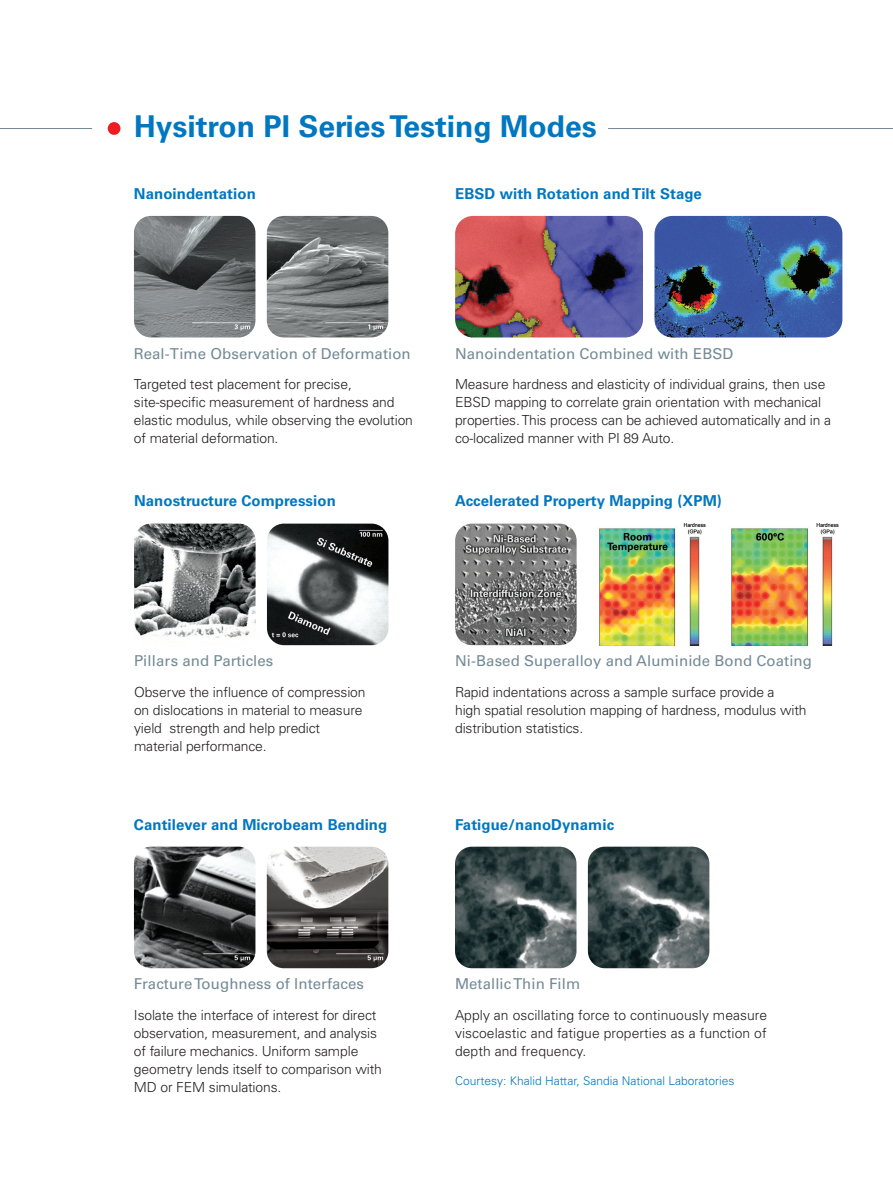
<style>
.page{position:relative;width:893px;height:1187px;background:#fff}
.page>*{position:absolute;margin:0;border:0;box-sizing:border-box;transform-origin:0 0}
.Subhead{font:700 30px "Univers LT Std";color:#0077c0}
._2nd_Subhead{font:15px "Univers LT Std";letter-spacing:.005em;color:#738a95}
.Subhead-2{font:700 15px "Univers LT Std";letter-spacing:.005em;color:#0077c0}
._2nd_Subhead-2{font:300 13.8px/18px "Univers LT Std";letter-spacing:-.01em;color:#231f20}
.captions{font:300 12px "Univers LT Std";color:#0077c0}
</style>
<div class="page">
<img style="left:654px;top:216px;width:188px;height:121px">
<img style="left:455px;top:216px;width:188px;height:121px">
<img style="left:134px;top:523px;width:122px;height:115px">
<img style="left:267px;top:523px;width:121px;height:122px">
<img style="left:455px;top:523px;width:122px;height:122px">
<img style="left:599px;top:523px;width:107px;height:122px">
<img style="left:731px;top:523px;width:108px;height:122px">
<hr style="left:608px;top:128px;width:285px;height:1px;background:#738a95">
<div style="left:108px;top:122px;width:12px;height:13px;background:#ee1d23;border-radius:50%"></div>
<div style="left:0;top:111px;width:109px;height:36px;background:#fff"></div>
<hr style="left:0;top:128px;width:92px;height:1px;background:#738a95">
<img style="left:134px;top:216px;width:121px;height:121px">
<img style="left:267px;top:216px;width:121px;height:121px">
<img style="left:134px;top:846px;width:121px;height:122px">
<img style="left:455px;top:846px;width:121px;height:122px">
<img style="left:267px;top:846px;width:121px;height:122px">
<img style="left:588px;top:846px;width:121px;height:122px">
<p class="Subhead" style="left:134px;top:108px;width:464px">Hysitron PI Series Testing Modes</p>
<p class="Subhead-2" style="left:134px;top:185px;width:123px">Nanoindentation</p>
<p class="Subhead-2" style="left:455px;top:185px;width:248px">EBSD with Rotation and Tilt Stage</p>
<p class="_2nd_Subhead" style="left:134px;top:344px;width:278px">Real-Time Observation of Deformation</p>
<p class="_2nd_Subhead-2" style="left:134px;top:375px;width:281px">Targeted test placement for precise, site-specific measurement of hardness and elastic modulus, while observing the evolution of material deformation.</p>
<p class="Subhead-2" style="left:134px;top:492px;width:203px">Nanostructure Compression</p>
<p class="_2nd_Subhead" style="left:455px;top:344px;width:280px">Nanoindentation Combined with EBSD</p>
<p class="_2nd_Subhead-2" style="left:455px;top:375px;width:378px">Measure hardness and elasticity of individual grains, then use EBSD mapping to correlate grain orientation with mechanical properties. This process can be achieved automatically and in a co-localized manner with PI 89 Auto.</p>
<p class="Subhead-2" style="left:455px;top:492px;width:268px">Accelerated Property Mapping (XPM)</p>
<p class="_2nd_Subhead" style="left:134px;top:652px;width:141px">Pillars and Particles</p>
<p class="_2nd_Subhead-2" style="left:134px;top:683px;width:233px">Observe the influence of compression on dislocations in material to measure yield strength and help predict material performance.</p>
<p class="Subhead-2" style="left:134px;top:815px;width:255px">Cantilever and Microbeam Bending</p>
<p class="_2nd_Subhead" style="left:455px;top:652px;width:358px">Ni-Based Superalloy and Aluminide Bond Coating</p>
<p class="_2nd_Subhead-2" style="left:455px;top:683px;width:353px">Rapid indentations across a sample surface provide a<br>high spatial resolution mapping of hardness, modulus with distribution statistics.</p>
<p class="Subhead-2" style="left:455px;top:815px;width:161px">Fatigue/nanoDynamic</p>
<p class="_2nd_Subhead" style="left:134px;top:975px;width:232px">Fracture Toughness of Interfaces</p>
<p class="_2nd_Subhead-2" style="left:134px;top:1006px;width:250px">Isolate the interface of interest for direct observation, measurement, and analysis of failure mechanics. Uniform sample geometry lends itself to comparison with MD or FEM simulations.</p>
<p class="_2nd_Subhead" style="left:455px;top:975px;width:127px">Metallic Thin Film</p>
<p class="_2nd_Subhead-2" style="left:455px;top:1006px;width:314px;text-align:justify">Apply an oscillating force to continuously measure viscoelastic and fatigue properties as a function of depth and frequency.</p>
<p class="captions" style="left:455px;top:1073px;width:281px">Courtesy: Khalid Hattar, Sandia National Laboratories</p>
</div>
